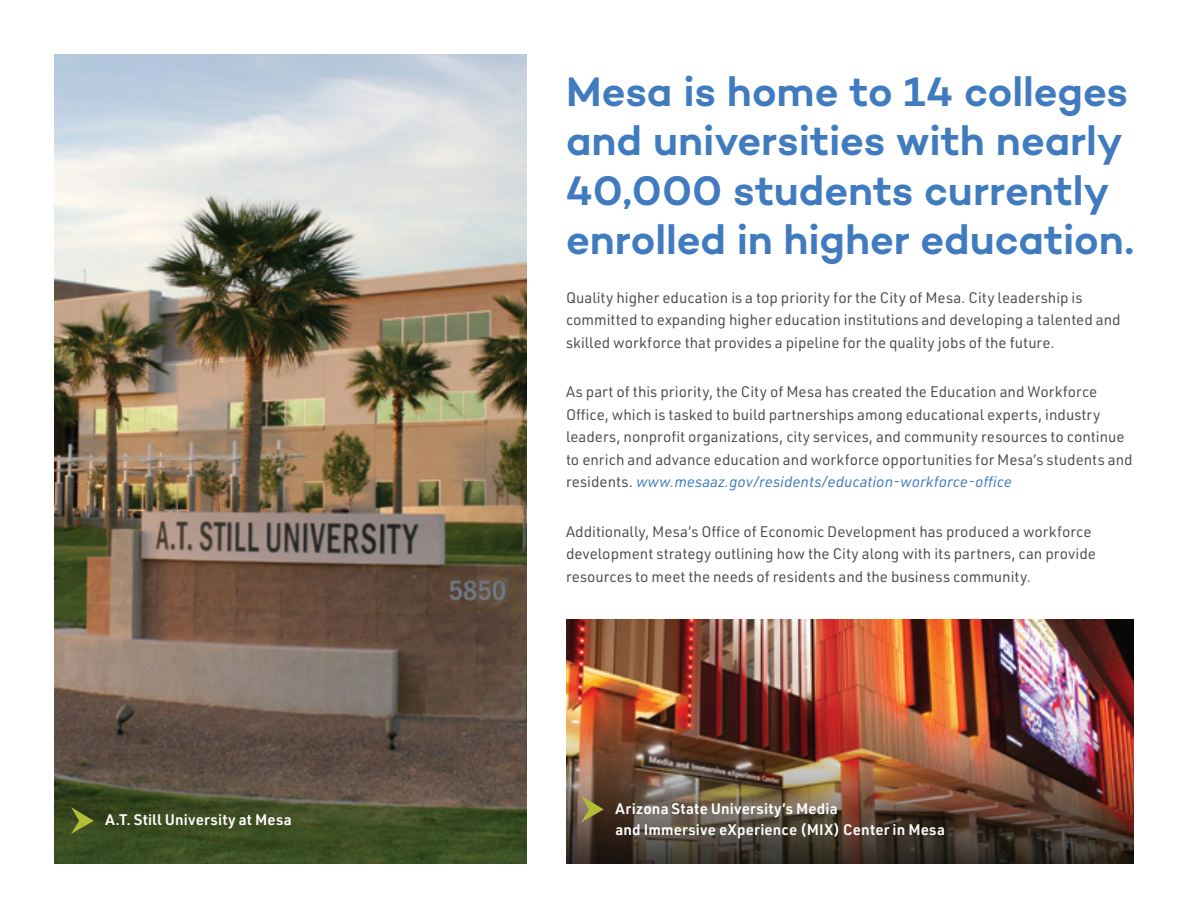
<style>
.page{position:relative;width:1188px;height:918px;background:#fff}
.page>*{position:absolute;margin:0;border:0;box-sizing:border-box;transform-origin:0 0}
.t1{font:600 42px/49.5px "Campton";letter-spacing:-.005em;color:#407bbf}
.t2{font:15px/22.5px "URWDIN";color:#4b4c4d}
.t3{font:600 15px/21px "URWDIN";letter-spacing:.01em;color:#fff}
.s1{font-style:italic;color:#407bbf}
</style>
<div class="page">
<img style="left:54px;top:54px;width:473px;height:810px">
<svg style="left:71px;top:807px;width:23px;height:27px"></svg>
<img style="left:566px;top:619px;width:568px;height:245px">
<svg style="left:581px;top:796px;width:23px;height:27px"></svg>
<p class="t1" style="left:566px;top:66px;width:570px">Mesa is home to 14 colleges and universities with nearly<br>40,000 students currently enrolled in higher education.</p>
<p class="t2" style="left:566px;top:286px;width:556px">Quality higher education is a top priority for the City of Mesa. City leadership is committed to expanding higher education institutions and developing a talented and skilled workforce that provides a pipeline for the quality jobs of the future.</p>
<p class="t2" style="left:566px;top:380px;width:568px">As part of this priority, the City of Mesa has created the Education and Workforce Office, which is tasked to build partnerships among educational experts, industry leaders, nonprofit organizations, city services, and community resources to continue to enrich and advance education and workforce opportunities for Mesa’s students and residents. <span class="s1">www.mesaaz.gov/residents/education-workforce-office</span></p>
<p class="t2" style="left:566px;top:520px;width:531px">Additionally, Mesa’s Office of Economic Development has produced a workforce development strategy outlining how the City along with its partners, can provide resources to meet the needs of residents and the business community.</p>
<p class="t3" style="left:106px;top:809px;width:188px">A.T. Still University at Mesa</p>
<p class="t3" style="left:616px;top:797px;width:331px">Arizona State University’s Media<br>and Immersive eXperience (MIX) Center in Mesa</p>
</div>
